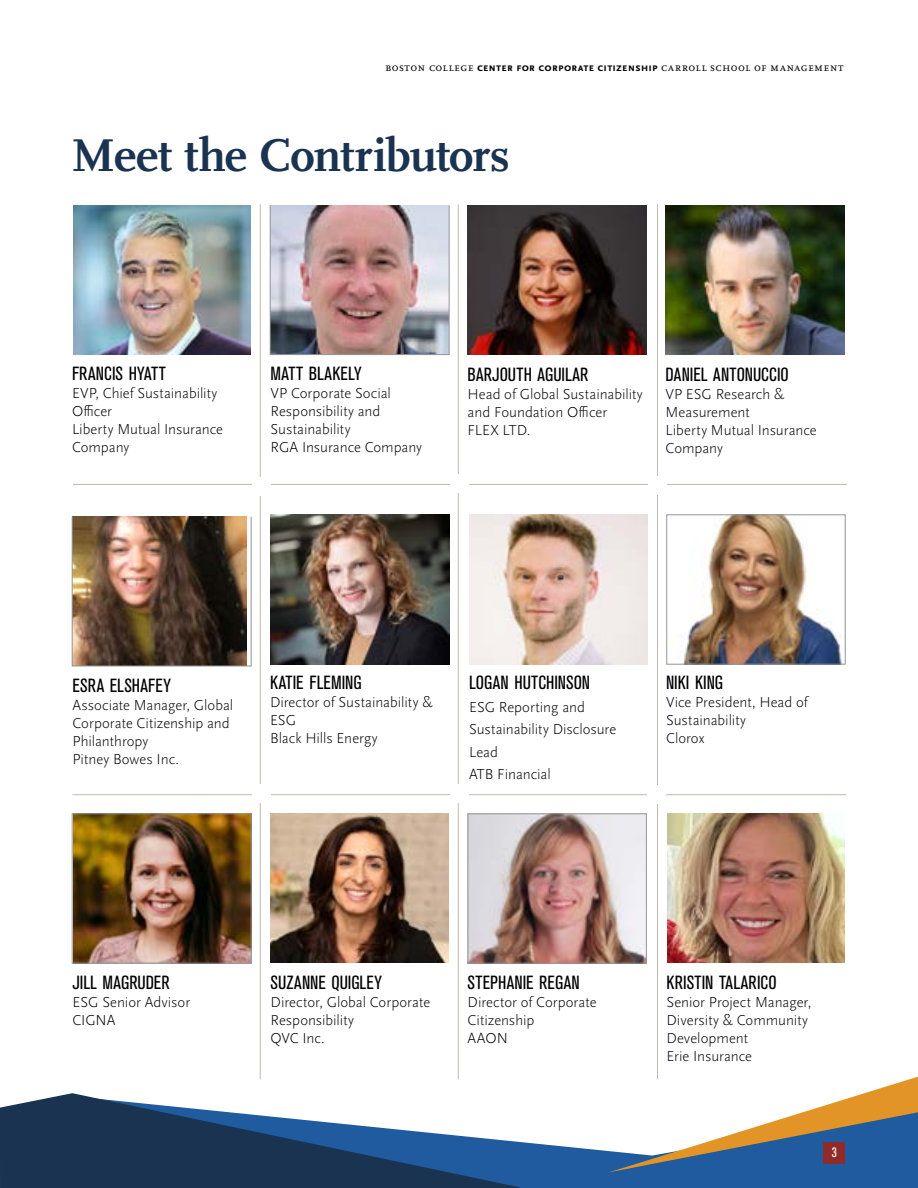
<style>
.page{position:relative;width:918px;height:1188px;background:#fff}
.page>*{position:absolute;margin:0;border:0;box-sizing:border-box;transform-origin:0 0}
.t1{font:700 48px "Scala OT";letter-spacing:-.02em;color:#193351}
.t2{font:condensed 18.9px "Akzidenz Grotesk BE";letter-spacing:.005em;color:#000}
.t3{font:300 15px/18px "Scala Sans OT";letter-spacing:-.005em;color:#000}
.t4{font:condensed 13.5px "Akzidenz Grotesk BE";color:#fff}
.t5{font:12px "Scala OT";letter-spacing:.035em;color:#000}
.s1{font-family:"Scala Sans OT";font-weight:700;font-size:11.4px}
</style>
<div class="page">
<div style="left:520px;top:1142px;width:398px;height:46px;background:#1f5b9e"></div>
<svg style="left:609px;top:1076px;width:309px;height:96px"></svg>
<div style="left:823px;top:1142px;width:22px;height:22px;background:#912b29"></div>
<svg style="left:0;top:1093px;width:520px;height:95px;fill:#193351"></svg>
<hr style="left:657px;top:204px;width:1px;height:875px;background:#c0bbae">
<hr style="left:458px;top:204px;width:1px;height:875px;background:#c0bbae">
<hr style="left:260px;top:204px;width:1px;height:875px;background:#c0bbae">
<img style="left:272px;top:207px;width:175px;height:146px">
<div style="left:270px;top:205px;width:179px;height:150px;border:1px solid #939598"></div>
<img style="left:468px;top:205px;width:178px;height:150px">
<img style="left:666px;top:205px;width:178px;height:150px">
<img style="left:74px;top:518px;width:173px;height:146px">
<div style="left:72px;top:516px;width:179px;height:150px;border:1px solid #939598"></div>
<hr style="left:73px;top:484px;width:774px;height:1px;background:#c0bbae">
<hr style="left:72px;top:794px;width:774px;height:1px;background:#c0bbae">
<div style="left:450px;top:474px;width:18px;height:18px;background:#fff"></div>
<div style="left:450px;top:785px;width:18px;height:18px;background:#fff"></div>
<div style="left:648px;top:476px;width:18px;height:18px;background:#fff"></div>
<div style="left:648px;top:786px;width:18px;height:18px;background:#fff"></div>
<div style="left:252px;top:477px;width:18px;height:18px;background:#fff"></div>
<div style="left:252px;top:785px;width:18px;height:18px;background:#fff"></div>
<img style="left:271px;top:515px;width:178px;height:149px">
<img style="left:683px;top:517px;width:159px;height:145px">
<img style="left:469px;top:515px;width:178px;height:149px">
<img style="left:74px;top:816px;width:175px;height:145px">
<div style="left:72px;top:814px;width:179px;height:149px;border:1px solid #939598"></div>
<img style="left:270px;top:814px;width:178px;height:149px">
<img style="left:470px;top:816px;width:175px;height:145px">
<div style="left:468px;top:814px;width:179px;height:149px;border:1px solid #939598"></div>
<img style="left:668px;top:814px;width:176px;height:149px">
<img style="left:73px;top:205px;width:178px;height:150px">
<p class="t5" style="left:385px;top:61px;width:460px">boston college <span class="s1">center for corporate citizenship</span> carroll school of management</p>
<h1 class="t1" style="left:72px;top:129px;width:440px">Meet the Contributors</h1>
<p class="t2" style="left:72px;top:363px;width:95px">FRANCIS HYATT</p>
<p class="t3" style="left:72px;top:385px;width:153px">EVP, Chief Sustainability<br>Officer<br>Liberty Mutual Insurance<br>Company</p>
<p class="t2" style="left:271px;top:363px;width:92px">MATT BLAKELY</p>
<p class="t3" style="left:271px;top:385px;width:153px">VP Corporate Social<br>Responsibility and<br>Sustainability<br>RGA Insurance Company</p>
<p class="t2" style="left:468px;top:363px;width:122px">BARJOUTH AGUILAR</p>
<p class="t3" style="left:468px;top:385px;width:177px">Head of Global Sustainability and Foundation Officer<br>FLEX LTD.</p>
<p class="t2" style="left:666px;top:363px;width:125px">DANIEL ANTONUCCIO</p>
<p class="t3" style="left:666px;top:385px;width:153px">VP ESG Research &amp;<br>Measurement<br>Liberty Mutual Insurance<br>Company</p>
<p class="t2" style="left:73px;top:675px;width:100px">ESRA ELSHAFEY</p>
<p class="t3" style="left:73px;top:696px;width:162px">Associate Manager, Global<br>Corporate Citizenship and<br>Philanthropy<br>Pitney Bowes Inc.</p>
<p class="t2" style="left:270px;top:671px;width:93px">KATIE FLEMING</p>
<p class="t3" style="left:270px;top:693px;width:164px">Director of Sustainability &amp;<br>ESG<br>Black Hills Energy</p>
<p class="t2" style="left:469px;top:672px;width:123px">LOGAN HUTCHINSON</p>
<p class="t3" style="left:469px;top:696px;width:149px;line-height:22.5px">ESG Reporting and<br>Sustainability Disclosure<br>Lead<br>ATB Financial</p>
<p class="t2" style="left:666px;top:671px;width:59px">NIKI KING</p>
<p class="t3" style="left:666px;top:693px;width:143px">Vice President, Head of<br>Sustainability<br>Clorox</p>
<p class="t2" style="left:73px;top:972px;width:99px">JILL MAGRUDER</p>
<p class="t3" style="left:73px;top:993px;width:119px">ESG Senior Advisor<br>CIGNA</p>
<p class="t2" style="left:271px;top:972px;width:113px">SUZANNE QUIGLEY</p>
<p class="t3" style="left:271px;top:994px;width:161px">Director, Global Corporate<br>Responsibility<br>QVC Inc.</p>
<p class="t2" style="left:468px;top:972px;width:114px">STEPHANIE REGAN</p>
<p class="t3" style="left:468px;top:993px;width:131px">Director of Corporate<br>Citizenship<br>AAON</p>
<p class="t2" style="left:667px;top:972px;width:112px">KRISTIN TALARICO</p>
<p class="t3" style="left:667px;top:993px;width:146px">Senior Project Manager,<br>Diversity &amp; Community<br>Development<br>Erie Insurance</p>
<p class="t4" style="left:832px;top:1145px;width:7px">3</p>
</div>
